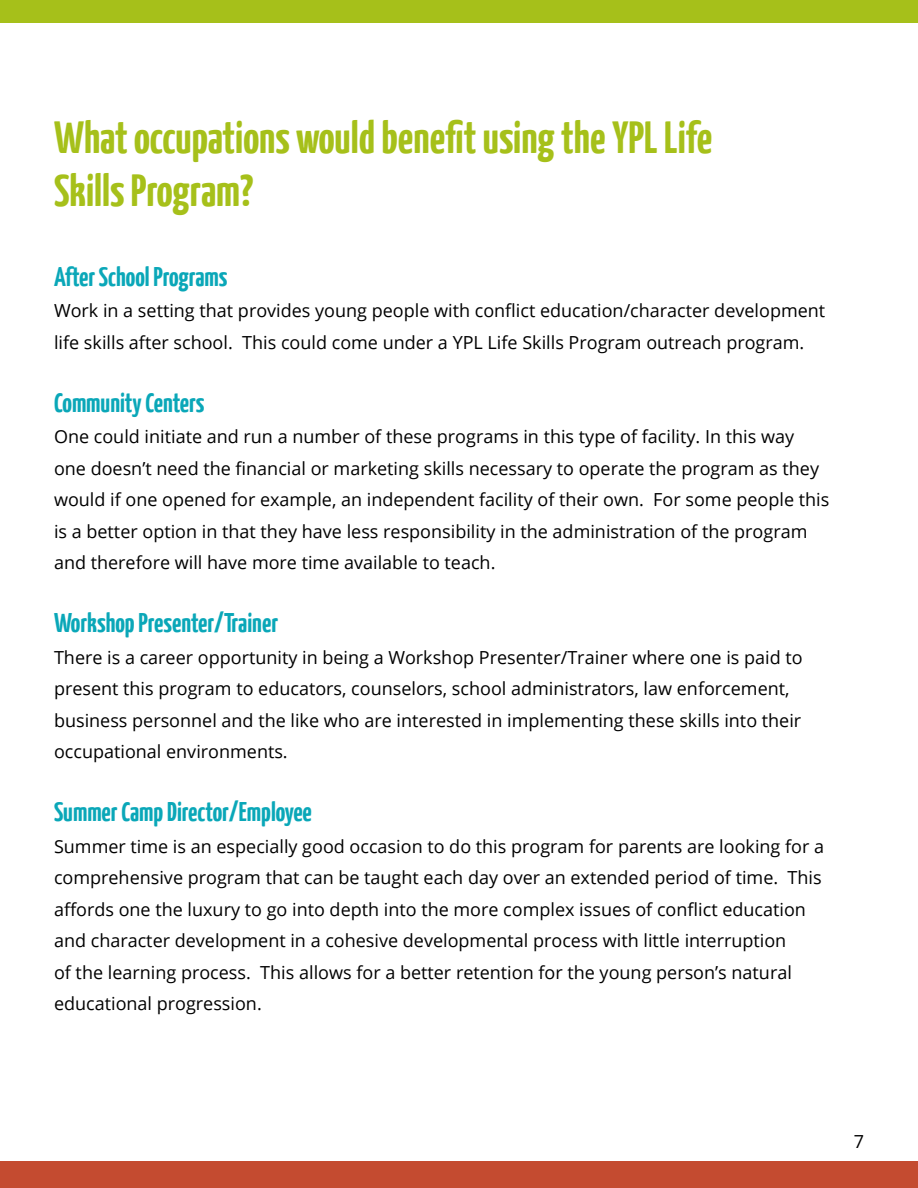
<style>
.page{position:relative;width:918px;height:1188px;background:#fff}
.page>*{position:absolute;margin:0;border:0;box-sizing:border-box;transform-origin:0 0}
.t1{font:700 45px/52.5px "Yanone Kaffeesatz";color:#a6c01a}
.t2{font:700 27px "Yanone Kaffeesatz";color:#0aa7b8}
.t3{font:18px/31.5px "Open Sans";color:#000}
</style>
<div class="page">
<div style="left:0;top:0;width:918px;height:22px;background:#a6c01a"></div>
<div style="left:0;top:1161px;width:918px;height:27px;background:#c44b30"></div>
<h1 class="t1" style="left:54px;top:110px;width:660px">What occupations would benefit using the YPL Life<br>Skills Program?</h1>
<h2 class="t2" style="left:54px;top:260px;width:175px">After School Programs</h2>
<p class="t3" style="left:54px;top:294px;width:773px">Work in a setting that provides young people with conflict education/character development life skills after school. This could come under a YPL Life Skills Program outreach program.</p>
<h2 class="t2" style="left:54px;top:386px;width:152px">Community Centers</h2>
<p class="t3" style="left:54px;top:420px;width:777px">One could initiate and run a number of these programs in this type of facility. In this way one doesn’t need the financial or marketing skills necessary to operate the program as they would if one opened for example, an independent facility of their own. For some people this is a better option in that they have less responsibility in the administration of the program and therefore will have more time available to teach.</p>
<h2 class="t2" style="left:54px;top:606px;width:226px">Workshop Presenter/Trainer</h2>
<p class="t3" style="left:54px;top:641px;width:750px">There is a career opportunity in being a Workshop Presenter/Trainer where one is paid to present this program to educators, counselors, school administrators, law enforcement, business personnel and the like who are interested in implementing these skills into their occupational environments.</p>
<h2 class="t2" style="left:54px;top:795px;width:259px">Summer Camp Director/Employee</h2>
<p class="t3" style="left:54px;top:830px;width:772px">Summer time is an especially good occasion to do this program for parents are looking for a comprehensive program that can be taught each day over an extended period of time. This affords one the luxury to go into depth into the more complex issues of conflict education and character development in a cohesive developmental process with little interruption<br>of the learning process. This allows for a better retention for the young person’s natural educational progression.</p>
<p class="t3" style="left:854px;top:1125px;width:12px">7</p>
</div>
